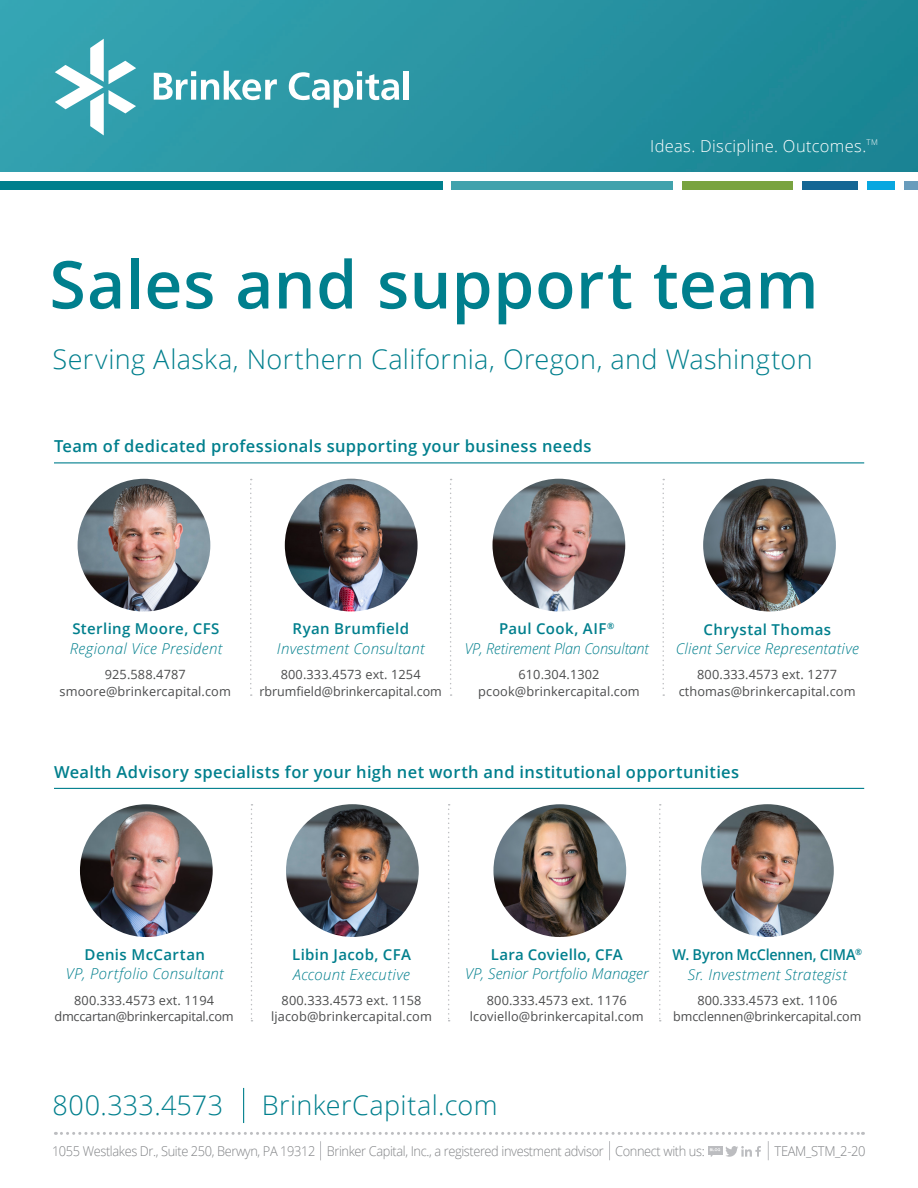
<style>
.page{position:relative;width:918px;height:1188px;background:#fff}
.page>*{position:absolute;margin:0;border:0;box-sizing:border-box;transform-origin:0 0}
.t1{font:600 66px "Open Sans";letter-spacing:.005em;color:#007f8d}
.t2{font:300 27px "Open Sans";letter-spacing:.015em;color:#007f8d}
.t3{font:600 16.5px "Open Sans";letter-spacing:.02em;color:#007f8d}
.t4{font:300 16.5px "Open Sans";letter-spacing:.02em;color:#fff}
.t5{font:italic 300 15px/19.5px "Open Sans";letter-spacing:.015em;color:#007f8d;text-align:center}
.t6{font:600 15px "Open Sans";letter-spacing:.025em;color:#007f8d}
.t7{font:italic 300 15px "Open Sans";letter-spacing:-.01em;color:#007f8d;scale:.96 1}
.t8{font:300 13.5px "Open Sans";letter-spacing:-.03em;color:#808285;scale:.95 1}
.t9{font:300 13.5px "Open Sans";letter-spacing:-.03em;color:#808285;scale:.96 1}
.t10{font:12.75px/16.5px "Open Sans";letter-spacing:.01em;color:#4b4c4d;text-align:center}
.t11{font:12.75px/16.5px "Open Sans";letter-spacing:-.02em;color:#4b4c4d;text-align:center}
.t12{font:12.75px "Open Sans";letter-spacing:-.01em;color:#4b4c4d}
.t13{font:300 7.8px "Open Sans";color:#fff}
.s1{font-weight:600;font-style:normal}
</style>
<div class="page">
<img style="left:0;top:0;width:918px;height:172px">
<svg style="left:154px;top:71px;width:123px;height:29px"></svg>
<svg style="left:289px;top:71px;width:110px;height:37px"></svg>
<div style="left:403px;top:71px;width:5px;height:29px;background:#fff"></div>
<svg style="left:55px;top:39px;width:81px;height:96px"></svg>
<div style="left:452px;top:181px;width:221px;height:9px;background:#41a2ac"></div>
<div style="left:682px;top:181px;width:111px;height:9px;background:#79a33f"></div>
<div style="left:802px;top:181px;width:56px;height:9px;background:#146694"></div>
<div style="left:867px;top:181px;width:28px;height:9px;background:#08a7e0"></div>
<div style="left:0;top:181px;width:442px;height:9px;background:#007f8d"></div>
<div style="left:904px;top:181px;width:14px;height:9px;background:#689cbc"></div>
<svg style="left:55px;top:1132px;width:808px;height:3px"></svg>
<hr style="left:243px;top:1088px;width:1px;height:35px;background:#007f8d">
<img style="left:77px;top:478px;width:134px;height:134px">
<img style="left:284px;top:478px;width:134px;height:134px">
<img style="left:492px;top:478px;width:134px;height:134px">
<img style="left:703px;top:478px;width:133px;height:134px">
<img style="left:80px;top:804px;width:133px;height:133px">
<img style="left:286px;top:804px;width:133px;height:133px">
<img style="left:493px;top:804px;width:134px;height:133px">
<img style="left:701px;top:804px;width:133px;height:133px">
<svg style="left:250px;top:479px;width:2px;height:217px"></svg>
<svg style="left:450px;top:479px;width:2px;height:217px"></svg>
<svg style="left:662px;top:479px;width:2px;height:217px"></svg>
<hr style="left:54px;top:462px;width:810px;height:1px;background:#007f8d">
<hr style="left:54px;top:788px;width:810px;height:1px;background:#007f8d">
<svg style="left:251px;top:804px;width:1px;height:218px"></svg>
<svg style="left:448px;top:804px;width:2px;height:217px"></svg>
<svg style="left:659px;top:804px;width:2px;height:218px"></svg>
<div style="left:708px;top:1146px;width:14px;height:8px;background:#bcbdc0"></div>
<svg style="left:710px;top:1146px;width:51px;height:11px"></svg>
<svg style="left:320px;top:1141px;width:1px;height:19px"></svg>
<svg style="left:609px;top:1141px;width:1px;height:19px"></svg>
<svg style="left:768px;top:1141px;width:1px;height:19px"></svg>
<p class="t4" style="left:650px;top:135px;width:218px">Ideas. Discipline. Outcomes.</p>
<p class="t13" style="left:867px;top:136px;width:13px">TM</p>
<p class="t1" style="left:50px;top:239px;width:771px">Sales and support team</p>
<p class="t2" style="left:52px;top:340px;width:762px">Serving Alaska, Northern California, Oregon, and Washington</p>
<p class="t3" style="left:54px;top:435px;width:539px">Team of dedicated professionals supporting your business needs</p>
<p class="t6" style="left:72px;top:619px;width:149px">Sterling Moore, CFS</p>
<p class="t5" style="left:70px;top:638px;width:154px">Regional Vice President</p>
<p class="t10" style="left:60px;top:666px;width:173px">925.588.4787 smoore@brinkercapital.com</p>
<p class="t5" style="left:277px;top:619px;width:149px"><span class="s1">Ryan Brumfield<br></span>Investment Consultant</p>
<p class="t10" style="left:259px;top:666px;width:184px">800.333.4573 ext. 1254 rbrumfield@brinkercapital.com</p>
<p class="t6" style="left:499px;top:619px;width:117px">Paul Cook, AIF<sup>®</sup></p>
<p class="t7" style="left:465px;top:638px;width:193px">VP, Retirement Plan Consultant</p>
<p class="t10" style="left:478px;top:666px;width:163px">610.304.1302 pcook@brinkercapital.com</p>
<p class="t5" style="left:676px;top:619px;width:185px"><span class="s1">Chrystal Thomas<br></span>Client Service Representative</p>
<p class="t10" style="left:679px;top:666px;width:178px">800.333.4573 ext. 1277 cthomas@brinkercapital.com</p>
<p class="t3" style="left:54px;top:760px;width:687px">Wealth Advisory specialists for your high net worth and institutional opportunities</p>
<p class="t5" style="left:66px;top:944px;width:159px"><span class="s1">Denis McCartan<br></span>VP, Portfolio Consultant</p>
<p class="t11" style="left:54px;top:991px;width:181px">800.333.4573 ext. 1194 dmccartan@brinkercapital.com</p>
<p class="t5" style="left:292px;top:944px;width:120px;text-align:left"><span class="s1">Libin Jacob, CFA<br></span>Account Executive</p>
<p class="t10" style="left:282px;top:991px;width:141px">800.333.4573 ext. 1158</p>
<p class="t10" style="left:271px;top:1008px;width:162px">ljacob@brinkercapital.com</p>
<p class="t6" style="left:491px;top:944px;width:133px">Lara Coviello, CFA</p>
<p class="t5" style="left:465px;top:964px;width:185px">VP, Senior Portfolio Manager</p>
<p class="t10" style="left:487px;top:991px;width:141px">800.333.4573 ext. 1176</p>
<p class="t10" style="left:470px;top:1008px;width:175px">lcoviello@brinkercapital.com</p>
<p class="t5" style="left:672px;top:944px;width:191px"><span class="s1">W. Byron McClennen, CIMA</span><sup>®<br></sup>Sr. Investment Strategist</p>
<p class="t10" style="left:697px;top:991px;width:141px">800.333.4573 ext. 1106</p>
<p class="t12" style="left:673px;top:1008px;width:190px">bmcclennen@brinkercapital.com</p>
<p class="t2" style="left:52px;top:1087px;width:172px">800.333.4573</p>
<p class="t2" style="left:262px;top:1087px;width:237px">BrinkerCapital.com</p>
<p class="t8" style="left:52px;top:1142px;width:689px">1055 Westlakes Dr., Suite 250, Berwyn, PA 19312 Brinker Capital, Inc., a registered investment advisor Connect with us:</p>
<p class="t9" style="left:775px;top:1142px;width:96px">TEAM_STM_2-20</p>
</div>
